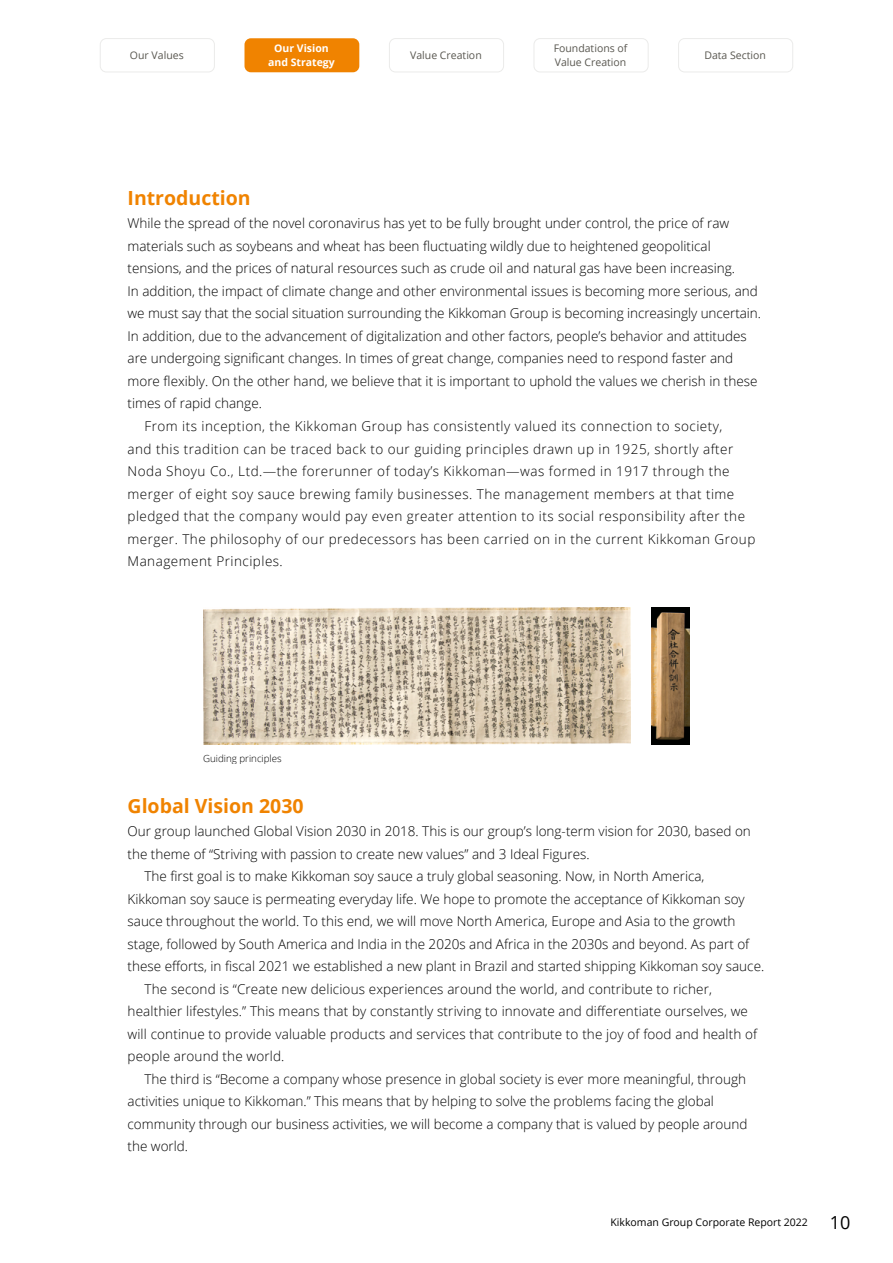
<style>
.page{position:relative;width:893px;height:1263px;background:#fff}
.page>*{position:absolute;margin:0;border:0;box-sizing:border-box;transform-origin:0 0}
.t1{font:700 19.5px "Open Sans";color:#f08300}
.t2{font:300 13.5px "Open Sans";color:#000}
.t3{font:300 13.5px "Open Sans";letter-spacing:.035em;color:#000}
.t4{font:10.5px/13.5px "Open Sans";color:#595750}
.t5{font:10.5px "Open Sans";color:#000}
.t6{font:700 10.5px/13.5px "Open Sans";color:#fff;text-align:center}
.t7{font:300 9.75px "Open Sans";color:#000}
.s1{font-size:18px}
</style>
<div class="page">
<img style="left:651px;top:607px;width:38px;height:138px">
<img style="left:203px;top:607px;width:428px;height:138px">
<div style="left:100px;top:38px;width:115px;height:34px;border:1px solid #ebebea;border-radius:6px"></div>
<div style="left:389px;top:38px;width:115px;height:34px;border:1px solid #ebebea;border-radius:6px"></div>
<div style="left:534px;top:38px;width:114px;height:34px;border:1px solid #ebebea;border-radius:6px"></div>
<div style="left:678px;top:38px;width:115px;height:34px;border:1px solid #ebebea;border-radius:6px"></div>
<div style="left:244px;top:38px;width:115px;height:34px;background:#f08300;border-radius:6px"></div>
<p class="t4" style="left:130px;top:48px;width:55px">Our Values</p>
<p class="t4" style="left:410px;top:48px;width:73px">Value Creation</p>
<p class="t4" style="left:554px;top:41px;width:75px">Foundations of<br>Value Creation</p>
<p class="t4" style="left:704px;top:48px;width:63px">Data Section</p>
<p class="t6" style="left:268px;top:41px;width:68px">Our Vision and Strategy</p>
<h1 class="t1" style="left:128px;top:184px;width:125px">Introduction</h1>
<p class="t2" style="left:128px;top:214px;width:603px">While the spread of the novel coronavirus has yet to be fully brought under control, the price of raw</p>
<p class="t2" style="left:128px;top:237px;width:585px">materials such as soybeans and wheat has been fluctuating wildly due to heightened geopolitical</p>
<p class="t2" style="left:128px;top:259px;width:609px">tensions, and the prices of natural resources such as crude oil and natural gas have been increasing.</p>
<p class="t2" style="left:128px;top:282px;width:632px">In addition, the impact of climate change and other environmental issues is becoming more serious, and</p>
<p class="t2" style="left:128px;top:304px;width:635px">we must say that the social situation surrounding the Kikkoman Group is becoming increasingly uncertain.</p>
<p class="t2" style="left:128px;top:327px;width:621px">In addition, due to the advancement of digitalization and other factors, people’s behavior and attitudes</p>
<p class="t2" style="left:128px;top:349px;width:607px">are undergoing significant changes. In times of great change, companies need to respond faster and</p>
<p class="t2" style="left:128px;top:372px;width:631px">more flexibly. On the other hand, we believe that it is important to uphold the values we cherish in these</p>
<p class="t2" style="left:128px;top:394px;width:136px">times of rapid change.</p>
<p class="t3" style="left:145px;top:417px;width:579px">From its inception, the Kikkoman Group has consistently valued its connection to society,</p>
<p class="t3" style="left:128px;top:439px;width:607px">and this tradition can be traced back to our guiding principles drawn up in 1925, shortly after</p>
<p class="t3" style="left:128px;top:462px;width:604px">Noda Shoyu Co., Ltd.—the forerunner of today’s Kikkoman—was formed in 1917 through the</p>
<p class="t3" style="left:128px;top:484px;width:608px">merger of eight soy sauce brewing family businesses. The management members at that time</p>
<p class="t3" style="left:128px;top:507px;width:619px">pledged that the company would pay even greater attention to its social responsibility after the</p>
<p class="t3" style="left:128px;top:529px;width:629px">merger. The philosophy of our predecessors has been carried on in the current Kikkoman Group</p>
<p class="t3" style="left:128px;top:552px;width:157px">Management Principles.</p>
<p class="t7" style="left:203px;top:751px;width:80px">Guiding principles</p>
<h1 class="t1" style="left:128px;top:792px;width:178px">Global Vision 2030</h1>
<p class="t2" style="left:128px;top:822px;width:625px">Our group launched Global Vision 2030 in 2018. This is our group’s long-term vision for 2030, based on</p>
<p class="t2" style="left:128px;top:844px;width:464px">the theme of “Striving with passion to create new values” and 3 Ideal Figures.</p>
<p class="t2" style="left:145px;top:867px;width:561px">The first goal is to make Kikkoman soy sauce a truly global seasoning. Now, in North America,</p>
<p class="t2" style="left:128px;top:889px;width:619px">Kikkoman soy sauce is permeating everyday life. We hope to promote the acceptance of Kikkoman soy</p>
<p class="t2" style="left:128px;top:912px;width:609px">sauce throughout the world. To this end, we will move North America, Europe and Asia to the growth</p>
<p class="t2" style="left:128px;top:934px;width:623px">stage, followed by South America and India in the 2020s and Africa in the 2030s and beyond. As part of</p>
<p class="t2" style="left:128px;top:957px;width:638px">these efforts, in fiscal 2021 we established a new plant in Brazil and started shipping Kikkoman soy sauce.</p>
<p class="t2" style="left:145px;top:979px;width:569px">The second is “Create new delicious experiences around the world, and contribute to richer,</p>
<p class="t2" style="left:128px;top:1002px;width:622px">healthier lifestyles.” This means that by constantly striving to innovate and differentiate ourselves, we</p>
<p class="t2" style="left:128px;top:1024px;width:631px">will continue to provide valuable products and services that contribute to the joy of food and health of</p>
<p class="t2" style="left:128px;top:1047px;width:158px">people around the world.</p>
<p class="t2" style="left:145px;top:1069px;width:603px">The third is “Become a company whose presence in global society is ever more meaningful, through</p>
<p class="t2" style="left:128px;top:1092px;width:588px">activities unique to Kikkoman.” This means that by helping to solve the problems facing the global</p>
<p class="t2" style="left:128px;top:1114px;width:621px">community through our business activities, we will become a company that is valued by people around</p>
<p class="t2" style="left:128px;top:1137px;width:62px">the world.</p>
<p class="t5" style="left:610px;top:1215px;width:242px">Kikkoman Group Corporate Report 2022 <span class="s1">10</span></p>
</div>
